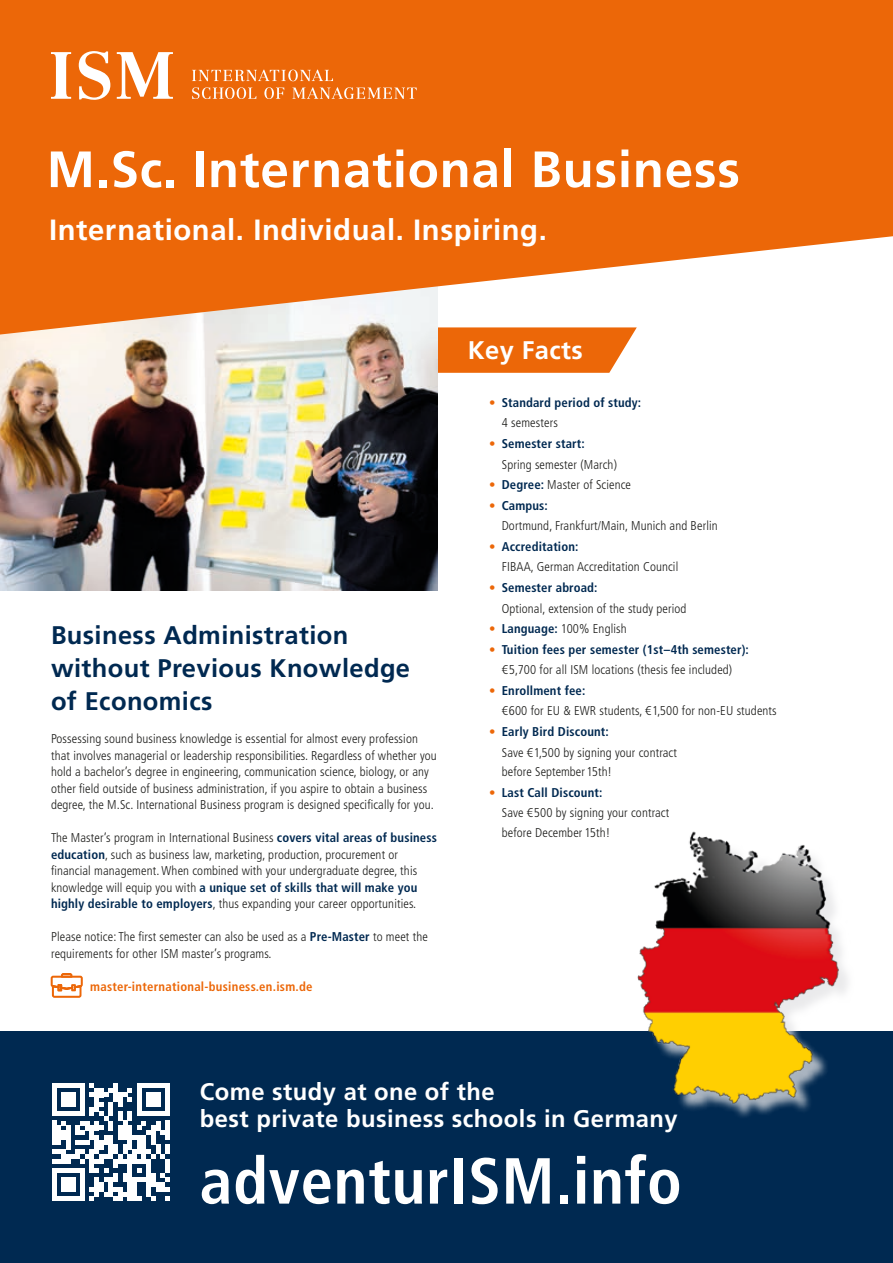
<style>
.page{position:relative;width:893px;height:1263px;background:#fff}
.page>*{position:absolute;margin:0;border:0;box-sizing:border-box;transform-origin:0 0}
.t1{font:700 condensed 64.95px "Frutiger LT Std";letter-spacing:.01em;color:#fff}
.t2{font:700 63px "Centennial LT Std";letter-spacing:.01em;color:#fff}
.t3{font:700 51px "Frutiger LT Com";letter-spacing:.015em;color:#fff}
.t4{font:700 29.25px "Frutiger LT Com";letter-spacing:.02em;color:#fff}
.t5{font:700 25.5px/33px "Frutiger LT Com";letter-spacing:.015em;color:#002951}
.t6{font:700 25.5px "Frutiger LT Com";letter-spacing:.015em;color:#fff}
.t7{font:700 24px "Frutiger LT Com";letter-spacing:.02em;color:#fff}
.t8{font:300 condensed 12.75px/16.5px "Frutiger LT Std";letter-spacing:.01em;color:#1d1d1b}
.t9{font:700 condensed 12.75px "Frutiger LT Std";letter-spacing:.01em;color:#002951}
.t10{font:700 condensed 12.75px "Frutiger LT Std";letter-spacing:.02em;color:#ec6708}
.s1{font-weight:700;color:#002951}
.s2{color:#ec6708}
.s3{font-weight:700;color:#ec6708}
</style>
<div class="page">
<svg style="left:438px;top:335px;width:194px;height:38px;background:#ed7017"></svg>
<div style="left:0;top:1031px;width:893px;height:232px;background:#002951"></div>
<img style="left:0;top:335px;width:438px;height:255px">
<img style="left:637px;top:831px;width:211px;height:282px">
<svg style="left:52px;top:1083px;width:118px;height:118px"></svg>
<svg style="left:0;top:0;width:893px;height:335px;background:#ee7c2b"></svg>
<svg style="left:51px;top:51px;width:122px;height:49px"></svg>
<svg style="left:192px;top:87px;width:225px;height:12px;background:#f08c45"></svg>
<svg style="left:192px;top:70px;width:141px;height:11px;background:#f08f49"></svg>
<svg style="left:51px;top:973px;width:32px;height:24px"></svg>
<p class="t3" style="left:47px;top:139px;width:695px">M.Sc. International Business</p>
<p class="t4" style="left:49px;top:213px;width:499px">International. Individual. Inspiring.</p>
<p class="t5" style="left:51px;top:619px;width:361px">Business Administration without Previous Knowledge of Economics</p>
<p class="t8" style="left:51px;top:731px;width:387px">Possessing sound business knowledge is essential for almost every profession that involves managerial or leadership responsibilities. Regardless of whether you hold a bachelor’s degree in engineering, communication science, biology, or any other field outside of business administration, if you aspire to obtain a business degree, the M.Sc. International Business program is designed specifically for you.</p>
<p class="t8" style="left:51px;top:830px;width:387px">The Master’s program in International Business <span class="s1">covers vital areas of business education</span>, such as business law, marketing, production, procurement or financial management. When combined with your undergraduate degree, this knowledge will equip you with <span class="s1">a unique set of skills that will make you highly desirable to employers</span>, thus expanding your career opportunities.</p>
<p class="t8" style="left:51px;top:929px;width:378px">Please notice: The first semester can also be used as a <span class="s1">Pre-Master</span> to meet the requirements for other ISM master’s programs.</p>
<p class="t10" style="left:90px;top:979px;width:224px">master-international-business.en.ism.de</p>
<p class="t6" style="left:468px;top:335px;width:117px">Key Facts</p>
<p class="t9" style="left:489px;top:395px;width:154px"><span class="s2">•</span> Standard period of study:</p>
<p class="t8" style="left:502px;top:415px;width:58px">4 semesters</p>
<p class="t9" style="left:489px;top:436px;width:97px"><span class="s2">•</span> Semester start:</p>
<p class="t8" style="left:502px;top:456px;width:117px">Spring semester (March)</p>
<p class="t8" style="left:489px;top:477px;width:144px"><span class="s3">•</span> <span class="s1">Degree:</span> Master of Science</p>
<p class="t9" style="left:489px;top:498px;width:60px"><span class="s2">•</span> Campus:</p>
<p class="t8" style="left:502px;top:518px;width:217px">Dortmund, Frankfurt/Main, Munich and Berlin</p>
<p class="t9" style="left:489px;top:539px;width:91px"><span class="s2">•</span> Accreditation:</p>
<p class="t8" style="left:502px;top:559px;width:178px">FIBAA, German Accreditation Council</p>
<p class="t9" style="left:489px;top:580px;width:110px"><span class="s2">•</span> Semester abroad:</p>
<p class="t8" style="left:502px;top:600px;width:186px">Optional, extension of the study period</p>
<p class="t8" style="left:489px;top:621px;width:139px"><span class="s3">•</span> <span class="s1">Language:</span> 100% English</p>
<p class="t9" style="left:489px;top:642px;width:261px"><span class="s2">•</span> Tuition fees per semester (1st–4th semester):</p>
<p class="t8" style="left:502px;top:662px;width:232px">€5,700 for all ISM locations (thesis fee included)</p>
<p class="t9" style="left:489px;top:683px;width:98px"><span class="s2">•</span> Enrollment fee:</p>
<p class="t8" style="left:502px;top:703px;width:276px">€600 for EU &amp; EWR students, €1,500 for non-EU students</p>
<p class="t9" style="left:489px;top:724px;width:121px"><span class="s2">•</span> Early Bird Discount:</p>
<p class="t8" style="left:502px;top:742px;width:177px;line-height:19.5px">Save €1,500 by signing your contract before September 15th!</p>
<p class="t9" style="left:489px;top:784px;width:115px"><span class="s2">•</span> Last Call Discount:</p>
<p class="t8" style="left:502px;top:803px;width:169px;line-height:19.5px">Save €500 by signing your contract before December 15th!</p>
<p class="t7" style="left:200px;top:1078px;width:296px">Come study at one of the</p>
<p class="t7" style="left:200px;top:1105px;width:479px">best private business schools in Germany</p>
<p class="t2" style="left:221px;top:1096px;width:542px">adventurISM.info</p>
<p class="t1" style="left:200px;top:1142px;width:483px">adventurISM.info</p>
</div>
